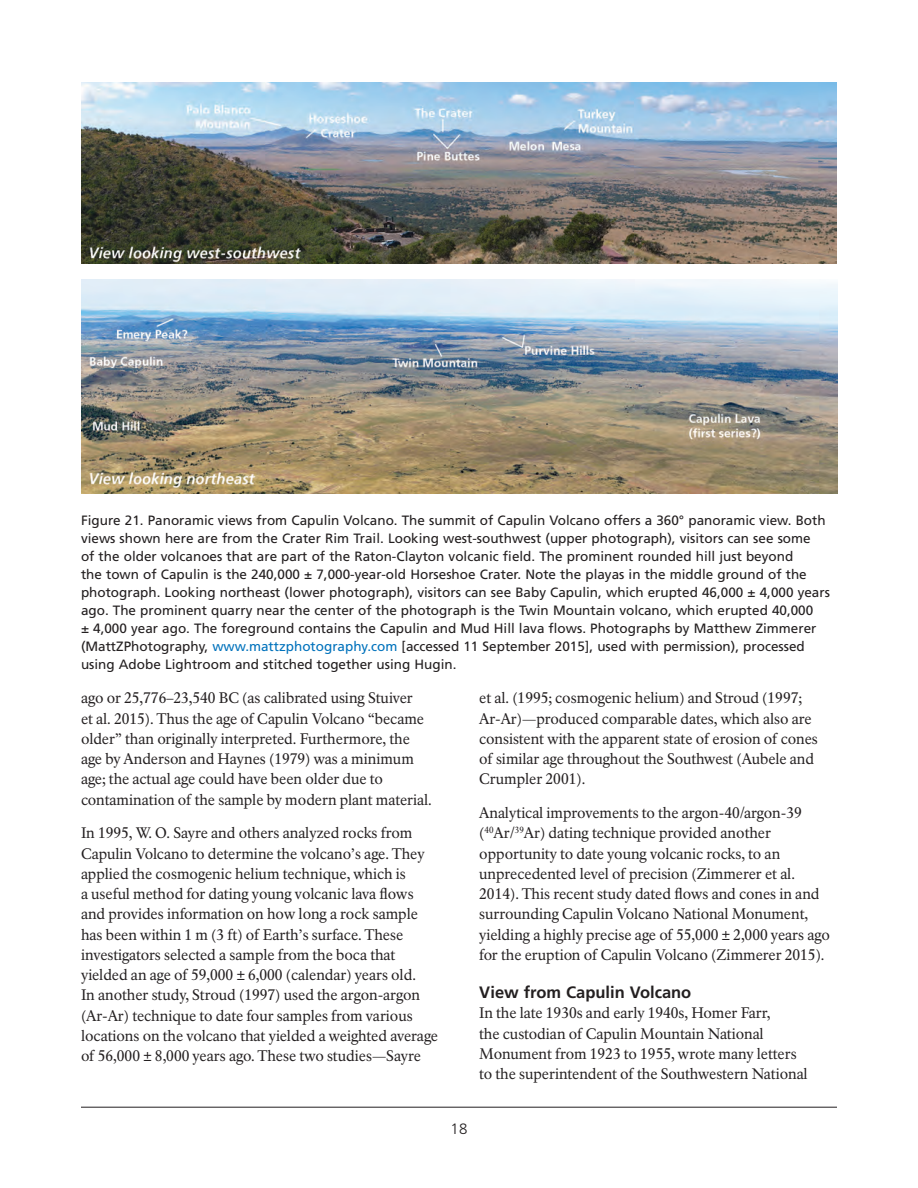
<style>
.page{position:relative;width:918px;height:1188px;background:#fff}
.page>*{position:absolute;margin:0;border:0;box-sizing:border-box;transform-origin:0 0}
.t1{font:700 16.5px "Frutiger LT Std";color:#231f20}
.t2{font:15px/20.2px "NPS Rawlinson OT";color:#231f20}
.t3{font:300 15px "Frutiger LT Std";color:#231f20}
.nrps_Figure_Caption{font:13.5px/18px "Frutiger LT Std";color:#231f20}
.s1{color:#0072bc}
</style>
<div class="page">
<hr style="left:81px;top:1107px;width:756px;height:1px;background:#231f20">
<img style="left:81px;top:82px;width:756px;height:182px">
<img style="left:82px;top:280px;width:756px;height:214px">
<p class="nrps_Figure_Caption" style="left:81px;top:511px;width:750px">Figure 21. Panoramic views from Capulin Volcano. The summit of Capulin Volcano offers a 360° panoramic view. Both views shown here are from the Crater Rim Trail. Looking west-southwest (upper photograph), visitors can see some<br>of the older volcanoes that are part of the Raton-Clayton volcanic field. The prominent rounded hill just beyond<br>the town of Capulin is the 240,000 ± 7,000-year-old Horseshoe Crater. Note the playas in the middle ground of the photograph. Looking northeast (lower photograph), visitors can see Baby Capulin, which erupted 46,000 ± 4,000 years ago. The prominent quarry near the center of the photograph is the Twin Mountain volcano, which erupted 40,000<br>± 4,000 year ago. The foreground contains the Capulin and Mud Hill lava flows. Photographs by Matthew Zimmerer (MattZPhotography, <span class="s1">www.mattzphotography.com</span> [accessed 11 September 2015], used with permission), processed using Adobe Lightroom and stitched together using Hugin.</p>
<p class="t2" style="left:81px;top:688px;width:352px">ago or 25,776–23,540 BC (as calibrated using Stuiver<br>et al. 2015). Thus the age of Capulin Volcano “became older” than originally interpreted. Furthermore, the age by Anderson and Haynes (1979) was a minimum age; the actual age could have been older due to contamination of the sample by modern plant material.</p>
<p class="t2" style="left:81px;top:823px;width:359px">In 1995, W. O. Sayre and others analyzed rocks from Capulin Volcano to determine the volcano’s age. They applied the cosmogenic helium technique, which is<br>a useful method for dating young volcanic lava flows and provides information on how long a rock sample has been within 1 m (3 ft) of Earth’s surface. These investigators selected a sample from the boca that yielded an age of 59,000 ± 6,000 (calendar) years old.<br>In another study, Stroud (1997) used the argon-argon (Ar-Ar) technique to date four samples from various locations on the volcano that yielded a weighted average of 56,000 ± 8,000 years ago. These two studies—Sayre</p>
<p class="t2" style="left:479px;top:688px;width:340px">et al. (1995; cosmogenic helium) and Stroud (1997; Ar-Ar)—produced comparable dates, which also are consistent with the apparent state of erosion of cones of similar age throughout the Southwest (Aubele and Crumpler 2001).</p>
<p class="t2" style="left:479px;top:803px;width:352px">Analytical improvements to the argon-40/argon-39 (<sup>40</sup>Ar/<sup>39</sup>Ar) dating technique provided another opportunity to date young volcanic rocks, to an unprecedented level of precision (Zimmerer et al.<br>2014). This recent study dated flows and cones in and surrounding Capulin Volcano National Monument, yielding a highly precise age of 55,000 ± 2,000 years ago for the eruption of Capulin Volcano (Zimmerer 2015).</p>
<h2 class="t1" style="left:479px;top:983px;width:214px">View from Capulin Volcano</h2>
<p class="t2" style="left:479px;top:1003px;width:330px">In the late 1930s and early 1940s, Homer Farr,<br>the custodian of Capulin Mountain National Monument from 1923 to 1955, wrote many letters to the superintendent of the Southwestern National</p>
<p class="t3" style="left:451px;top:1121px;width:18px">18</p>
</div>
